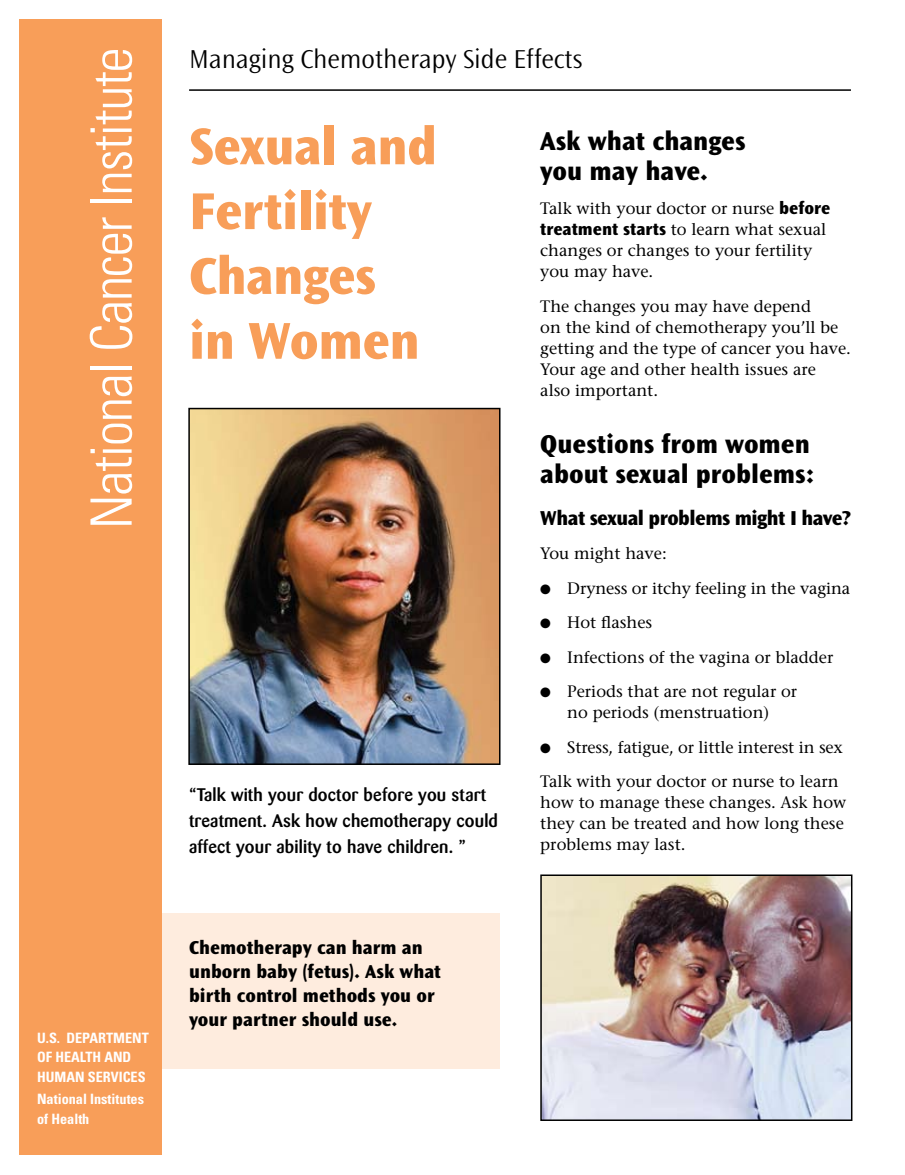
<style>
.page{position:relative;width:905px;height:1175px;background:#fff}
.page>*{position:absolute;margin:0;border:0;box-sizing:border-box;transform-origin:0 0}
.t1{font:300 condensed 57px "Univers";letter-spacing:-.025em;color:#fff}
.t2{font:800 54px/64.8px "Ocean Sans";letter-spacing:-.01em;color:#f89e59}
.t3{font:800 27px/30px "Ocean Sans";color:#000}
.t4{font:300 27px "Ocean Sans";color:#000}
.t5{font:800 21px "Ocean Sans";letter-spacing:-.025em;color:#000}
.t6{font:800 19.5px/24px "Ocean Sans";color:#000}
.t7{font:500 18px/25.5px "Barmeno";letter-spacing:.01em;color:#000}
.t8{font:16.5px/21px "Stone Serif";color:#000}
.t9{font:700 condensed 14.25px/19.5px "Univers";color:#fff}
.s1{font-family:"Ocean Sans";font-weight:800;font-size:18px}
</style>
<div class="page">
<div style="left:146px;top:912px;width:354px;height:156px;background:#feecde"></div>
<hr style="left:189px;top:89px;width:661px;height:2px;background:#000">
<div style="left:20px;top:19px;width:142px;height:1135px;background:#f89e59"></div>
<img style="left:191px;top:411px;width:306px;height:351px">
<div style="left:188px;top:408px;width:312px;height:357px;border:2px solid #000"></div>
<img style="left:543px;top:877px;width:306px;height:240px">
<div style="left:540px;top:874px;width:312px;height:246px;border:2px solid #000"></div>
<p class="t1" style="left:77px;top:529px;width:483px;rotate:-90deg">National Cancer Institute</p>
<p class="t9" style="left:37px;top:1028px;width:113px">U.S. DEPARTMENT<br>OF HEALTH AND<br>HUMAN SERVICES</p>
<p class="t9" style="left:37px;top:1089px;width:108px">NATIONAL INSTITUTES<br>OF HEALTH</p>
<h2 class="t4" style="left:189px;top:44px;width:394px">Managing Chemotherapy Side Effects</h2>
<h1 class="t2" style="left:189px;top:115px;width:249px">Sexual and<br>Fertility<br>Changes<br>in Women</h1>
<p class="t7" style="left:189px;top:782px;width:310px">“Talk with your doctor before you start treatment. Ask how chemotherapy could affect your ability to have children. ”</p>
<p class="t6" style="left:189px;top:936px;width:253px">Chemotherapy can harm an unborn baby (fetus). Ask what birth control methods you or your partner should use.</p>
<h2 class="t3" style="left:540px;top:126px;width:207px">Ask what changes you may have.</h2>
<p class="t8" style="left:540px;top:198px;width:291px">Talk with your doctor or nurse <span class="s1">before treatment starts</span> to learn what sexual changes or changes to your fertility you may have.</p>
<p class="t8" style="left:540px;top:295px;width:312px">The changes you may have depend<br>on the kind of chemotherapy you’ll be getting and the type of cancer you have.<br>Your age and other health issues are<br>also important.</p>
<h2 class="t3" style="left:540px;top:429px;width:276px">Questions from women about sexual problems:</h2>
<h3 class="t5" style="left:540px;top:506px;width:312px">What sexual problems might I have?</h3>
<p class="t8" style="left:540px;top:543px;width:128px">You might have:</p>
<p class="t8" style="left:540px;top:577px;width:311px">● Dryness or itchy feeling in the vagina</p>
<p class="t8" style="left:540px;top:612px;width:113px">● Hot flashes</p>
<p class="t8" style="left:540px;top:646px;width:294px">● Infections of the vagina or bladder</p>
<p class="t8" style="left:540px;top:681px;width:258px;text-align:center">● Periods that are not regular or no periods (menstruation)</p>
<p class="t8" style="left:540px;top:736px;width:304px">● Stress, fatigue, or little interest in sex</p>
<p class="t8" style="left:540px;top:771px;width:307px">Talk with your doctor or nurse to learn how to manage these changes. Ask how they can be treated and how long these problems may last.</p>
</div>
